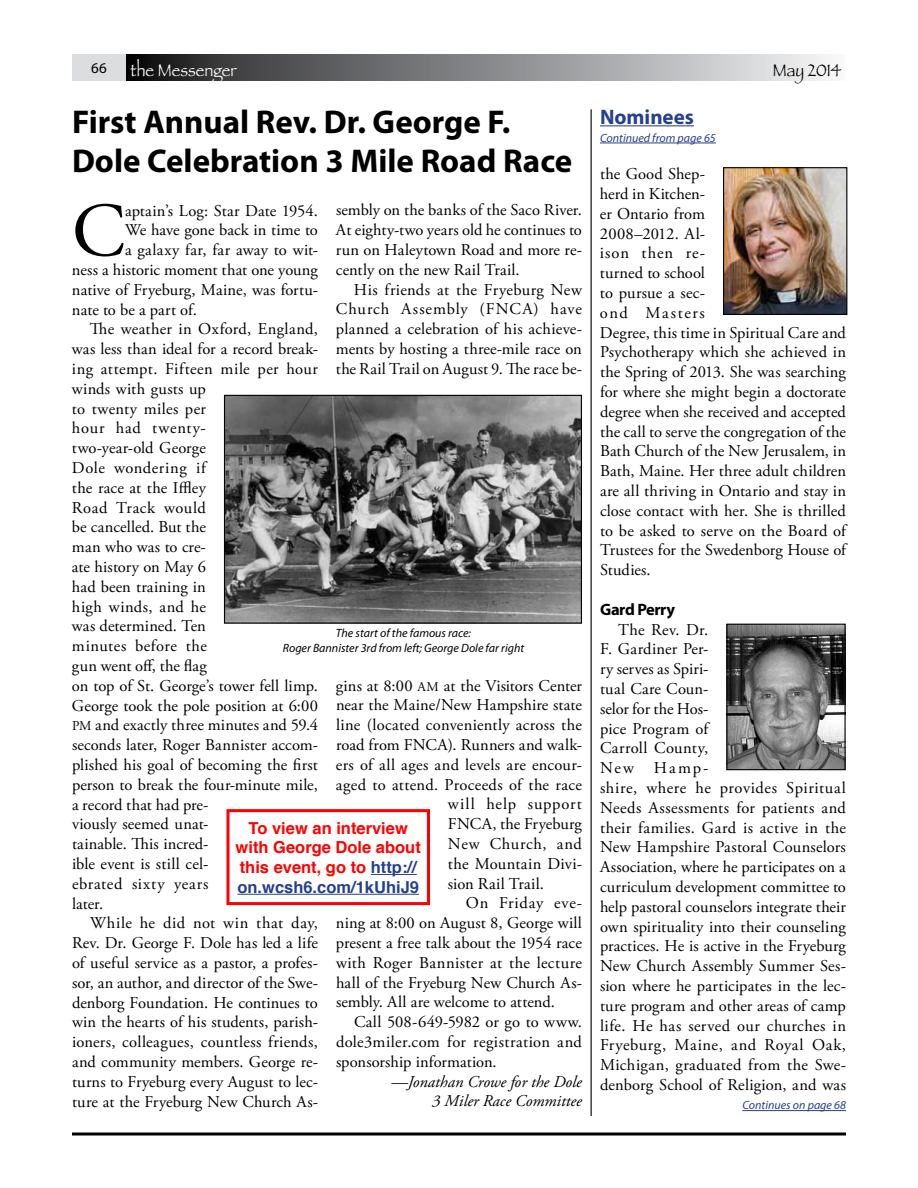
<style>
.page{position:relative;width:918px;height:1188px;background:#fff}
.page>*{position:absolute;margin:0;border:0;box-sizing:border-box;transform-origin:0 0}
.t1{font:76.2px "Adobe Garamond Pro";color:#000}
.t2{font:700 33px/39.6px "Myriad Pro";color:#000}
.t3{font:700 21px "Myriad Pro";color:#25408f}
.t4{font:18px "Papyrus";color:#fff;scale:.9 1}
.t5{font:18px "Papyrus";color:#000;scale:.9 1}
.t6{font:16.5px/19.8px "Adobe Garamond Pro";letter-spacing:.01em;color:#000;text-align:justify}
.t7{font:700 16.5px/19.8px "Helvetica";color:#f00;text-align:center}
.t8{font:16.5px "Adobe Garamond Pro";letter-spacing:.035em;color:#000}
.t9{font:italic 16.5px/19.8px "Adobe Garamond Pro";color:#000;text-align:right}
.t10{font:16.5px "Adobe Garamond Pro";letter-spacing:.03em;color:#000}
.t11{font:16.5px "Adobe Garamond Pro";letter-spacing:.045em;color:#000}
.t12{font:16.5px "Adobe Garamond Pro";letter-spacing:.055em;color:#000}
.t13{font:16.5px "Adobe Garamond Pro";letter-spacing:.05em;color:#000}
.t14{font:16.5px "Adobe Garamond Pro";letter-spacing:.04em;color:#000}
.t15{font:700 16.5px "Myriad Pro";letter-spacing:-.025em;color:#000}
.t16{font:15px "Myriad Pro";color:#000}
.t17{font:italic 12px/14.4px "Myriad Pro";color:#000;text-align:center}
.t18{font:italic 12px "Myriad Pro";color:#25408f}
.s1{font-size:13.5px}
.s2{color:#25408f}
</style>
<div class="page">
<svg style="left:126px;top:54px;width:704px;height:27px;background:#838587"></svg>
<div style="left:72px;top:54px;width:54px;height:27px;background:#dcddde"></div>
<svg style="left:72px;top:1132px;width:774px;height:4px;background:#3f3f3f"></svg>
<img style="left:226px;top:397px;width:354px;height:225px">
<div style="left:224px;top:395px;width:358px;height:229px;border:1px solid #000"></div>
<hr style="left:371px;top:874px;width:46px;height:1px;background:#25408f">
<hr style="left:237px;top:894px;width:182px;height:1px;background:#25408f">
<div style="left:226px;top:809px;width:204px;height:96px;border:3px solid #f00"></div>
<hr style="left:600px;top:125px;width:94px;height:1px;background:#25408f">
<hr style="left:600px;top:143px;width:116px;height:1px;background:#25408f">
<img style="left:728px;top:626px;width:116px;height:142px">
<div style="left:726px;top:624px;width:120px;height:146px;border:1px solid #000"></div>
<img style="left:725px;top:169px;width:120px;height:144px">
<div style="left:723px;top:167px;width:124px;height:148px;border:1px solid #000"></div>
<hr style="left:742px;top:1110px;width:104px;height:1px;background:#25408f">
<hr style="left:591px;top:109px;width:1px;height:1007px;background:#000">
<p class="t16" style="left:91px;top:59px;width:17px">66</p>
<p class="t4" style="left:130px;top:59px;width:119px">the Messenger</p>
<p class="t5" style="left:773px;top:59px;width:78px">May 2014</p>
<h2 class="t2" style="left:72px;top:101px;width:502px">First Annual Rev. Dr. George F.<br>Dole Celebration 3 Mile Road Race</h2>
<h1 class="t1" style="left:72px;top:185px;width:55px">C</h1>
<p class="t6" style="left:125px;top:201px;width:194px">aptain’s Log: Star Date 1954.</p>
<p class="t3" style="left:600px;top:103px;width:95px">Nominees</p>
<p class="t18" style="left:600px;top:130px;width:117px">Continued from page 65</p>
<p class="t6" style="left:600px;top:165px;width:248px;text-align:left">the Good Shep-<br>herd in Kitchen-<br>er Ontario from<br>2008–2012. Al-<br>ison then re-<br>turned to school<br>to pursue a sec-<br>ond Masters<br>Degree, this time in Spiritual Care and<br>Psychotherapy which she achieved in the Spring of 2013. She was searching for where she might begin a doctorate degree when she received and accepted the call to serve the congregation of the<br>Bath Church of the New Jerusalem, in<br>Bath, Maine. Her three adult children are all thriving in Ontario and stay in close contact with her. She is thrilled to be asked to serve on the Board of<br>Trustees for the Swedenborg House of<br>Studies.</p>
<p class="t15" style="left:600px;top:598px;width:77px">Gard Perry</p>
<p class="t6" style="left:600px;top:620px;width:248px;text-align:left;text-indent:18px">The Rev. Dr.<br>F. Gardiner Per-<br>ry serves as Spiri-<br>tual Care Coun-<br>selor for the Hos-<br>pice Program of<br>Carroll County,<br>New Hamp-<br>shire, where he provides Spiritual<br>Needs Assessments for patients and their families. Gard is active in the<br>New Hampshire Pastoral Counselors<br>Association, where he participates on a curriculum development committee to help pastoral counselors integrate their own spirituality into their counseling practices. He is active in the Fryeburg<br>New Church Assembly Summer Ses&shy;sion where he participates in the lec&shy;ture program and other areas of camp life. He has served our churches in<br>Fryeburg, Maine, and Royal Oak,<br>Michigan, graduated from the Swe&shy;denborg School of Religion, and was</p>
<p class="t6" style="left:336px;top:201px;width:248px">sembly on the banks of the Saco River.<br>At eighty-two years old he continues to run on Haleytown Road and more re&shy;cently on the new Rail Trail.</p>
<p class="t6" style="left:336px;top:280px;width:247px;text-indent:18px">His friends at the Fryeburg New Church Assembly (FNCA) have planned a celebration of his achieve&shy;ments by hosting a three-mile race on the Rail Trail on August 9. The race be-</p>
<p class="t6" style="left:125px;top:221px;width:194px">We have gone back in time to</p>
<p class="t6" style="left:125px;top:241px;width:194px">a galaxy far, far away to wit-</p>
<p class="t6" style="left:72px;top:261px;width:247px">ness a historic moment that one young</p>
<p class="t6" style="left:72px;top:280px;width:247px">native of Fryeburg, Maine, was fortu-</p>
<p class="t6" style="left:72px;top:300px;width:126px">nate to be a part of.</p>
<p class="t6" style="left:90px;top:320px;width:229px">The weather in Oxford, England,</p>
<p class="t6" style="left:72px;top:340px;width:247px">was less than ideal for a record break-</p>
<p class="t6" style="left:72px;top:360px;width:247px">ing attempt. Fifteen mile per hour</p>
<p class="t6" style="left:72px;top:379px;width:135px">winds with gusts up</p>
<p class="t6" style="left:72px;top:399px;width:135px">to twenty miles per</p>
<p class="t13" style="left:72px;top:418px;width:135px">hour had twenty-</p>
<p class="t6" style="left:72px;top:439px;width:135px">two-year-old George</p>
<p class="t8" style="left:72px;top:458px;width:135px">Dole wondering if</p>
<p class="t6" style="left:72px;top:478px;width:135px">the race at the Iffley</p>
<p class="t8" style="left:72px;top:498px;width:135px">Road Track would</p>
<p class="t6" style="left:72px;top:518px;width:135px">be cancelled. But the</p>
<p class="t6" style="left:72px;top:538px;width:135px">man who was to cre-</p>
<p class="t6" style="left:72px;top:558px;width:135px">ate history on May 6</p>
<p class="t6" style="left:72px;top:577px;width:135px">had been training in</p>
<p class="t10" style="left:72px;top:597px;width:135px">high winds, and he</p>
<p class="t6" style="left:72px;top:617px;width:135px">was determined. Ten</p>
<p class="t10" style="left:72px;top:636px;width:137px">minutes before the</p>
<p class="t6" style="left:72px;top:657px;width:137px">gun went off, the flag</p>
<p class="t6" style="left:72px;top:676px;width:248px">on top of St. George’s tower fell limp.</p>
<p class="t6" style="left:72px;top:696px;width:248px">George took the pole position at 6:00</p>
<p class="t6" style="left:72px;top:716px;width:248px"><span class="s1">PM</span> and exactly three minutes and 59.4</p>
<p class="t6" style="left:72px;top:736px;width:247px">seconds later, Roger Bannister accom-</p>
<p class="t6" style="left:72px;top:756px;width:247px">plished his goal of becoming the first</p>
<p class="t6" style="left:72px;top:775px;width:247px">person to break the four-minute mile,</p>
<p class="t6" style="left:72px;top:795px;width:138px">a record that had pre-</p>
<p class="t6" style="left:72px;top:815px;width:138px">viously seemed unat-</p>
<p class="t6" style="left:72px;top:835px;width:138px">tainable. This incred-</p>
<p class="t6" style="left:72px;top:855px;width:138px">ible event is still cel-</p>
<p class="t11" style="left:72px;top:874px;width:138px">ebrated sixty years</p>
<p class="t6" style="left:72px;top:894px;width:33px">later.</p>
<p class="t8" style="left:90px;top:913px;width:230px">While he did not win that day,</p>
<p class="t6" style="left:72px;top:934px;width:247px">Rev. Dr. George F. Dole has led a life</p>
<p class="t6" style="left:72px;top:954px;width:247px">of useful service as a pastor, a profes-</p>
<p class="t6" style="left:72px;top:973px;width:247px">sor, an author, and director of the Swe-</p>
<p class="t6" style="left:72px;top:993px;width:247px">denborg Foundation. He continues to</p>
<p class="t6" style="left:72px;top:1013px;width:247px">win the hearts of his students, parish-</p>
<p class="t6" style="left:72px;top:1033px;width:248px">ioners, colleagues, countless friends,</p>
<p class="t6" style="left:72px;top:1053px;width:247px">and community members. George re-</p>
<p class="t6" style="left:72px;top:1072px;width:247px">turns to Fryeburg every August to lec-</p>
<p class="t6" style="left:72px;top:1092px;width:247px">ture at the Fryeburg New Church As-</p>
<p class="t17" style="left:283px;top:626px;width:243px">The start of the famous race:<br>Roger Bannister 3rd from left; George Dole far right</p>
<p class="t6" style="left:336px;top:676px;width:248px">gins at 8:00 <span class="s1">AM</span> at the Visitors Center</p>
<p class="t6" style="left:336px;top:696px;width:247px">near the Maine/New Hampshire state</p>
<p class="t6" style="left:336px;top:716px;width:247px">line (located conveniently across the</p>
<p class="t6" style="left:336px;top:736px;width:247px">road from FNCA). Runners and walk-</p>
<p class="t6" style="left:336px;top:755px;width:247px">ers of all ages and levels are encour-</p>
<p class="t6" style="left:336px;top:775px;width:248px">aged to attend. Proceeds of the race</p>
<p class="t12" style="left:448px;top:794px;width:135px">will help support</p>
<p class="t6" style="left:448px;top:815px;width:135px">FNCA, the Fryeburg</p>
<p class="t11" style="left:448px;top:834px;width:135px">New Church, and</p>
<p class="t6" style="left:448px;top:854px;width:135px">the Mountain Divi-</p>
<p class="t6" style="left:448px;top:874px;width:97px">sion Rail Trail.</p>
<p class="t14" style="left:466px;top:893px;width:117px">On Friday eve-</p>
<p class="t6" style="left:336px;top:914px;width:247px">ning at 8:00 on August 8, George will</p>
<p class="t6" style="left:336px;top:934px;width:248px">present a free talk about the 1954 race</p>
<p class="t6" style="left:336px;top:953px;width:248px">with Roger Bannister at the lecture</p>
<p class="t6" style="left:336px;top:973px;width:247px">hall of the Fryeburg New Church As-</p>
<p class="t6" style="left:336px;top:993px;width:220px">sembly. All are welcome to attend.</p>
<p class="t6" style="left:354px;top:1013px;width:230px">Call 508-649-5982 or go to www.</p>
<p class="t6" style="left:336px;top:1033px;width:247px">dole3miler.com for registration and</p>
<p class="t6" style="left:336px;top:1052px;width:162px">sponsorship information.</p>
<p class="t9" style="left:391px;top:1072px;width:192px">—Jonathan Crowe for the Dole<br>3 Miler Race Committee</p>
<p class="t7" style="left:236px;top:818px;width:187px">To view an interview with George Dole about this event, go to <span class="s2">http:// on.wcsh6.com/1kUhiJ9</span></p>
<p class="t18" style="left:742px;top:1098px;width:105px">Continues on page 68</p>
</div>
